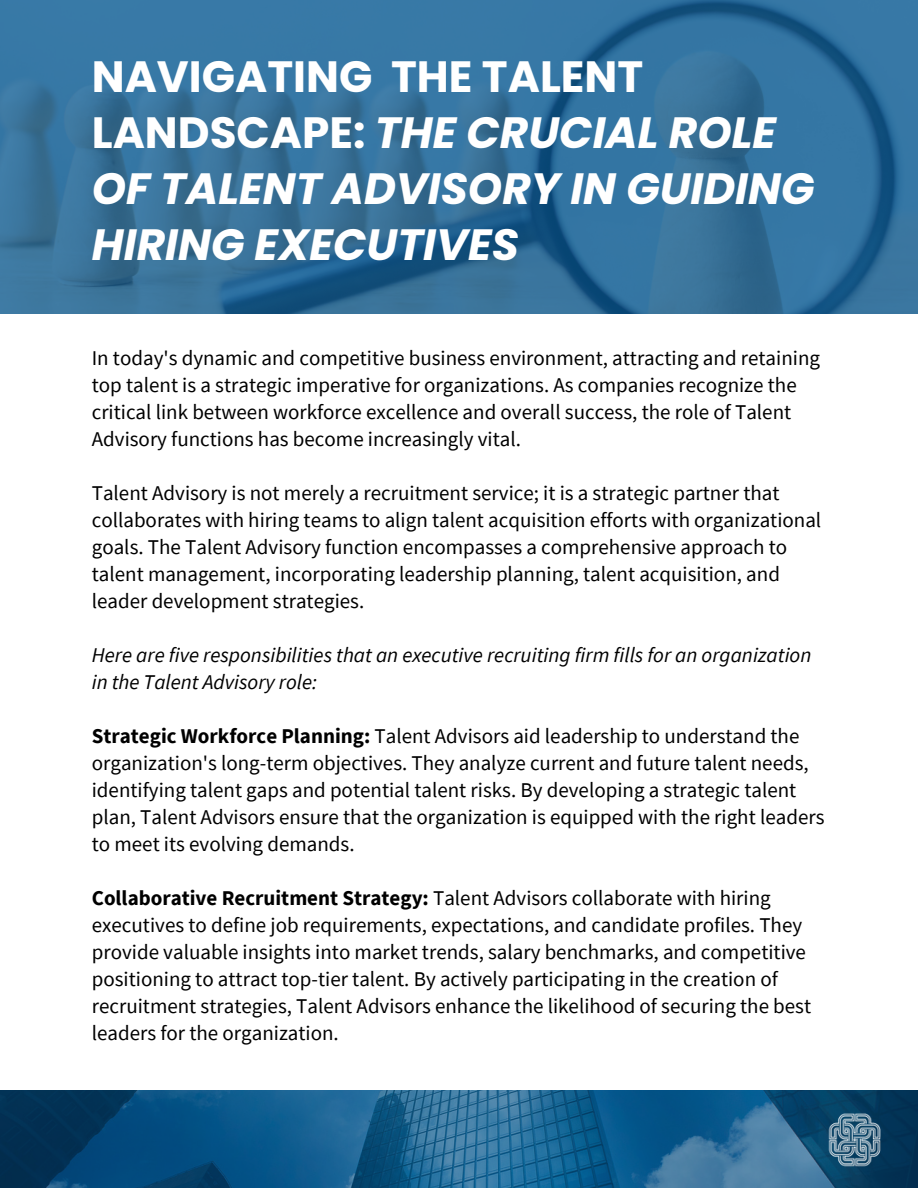
<style>
.page{position:relative;width:918px;height:1188px;background:#fff}
.page>*{position:absolute;margin:0;border:0;box-sizing:border-box;transform-origin:0 0}
.t1{font:italic 700 43.8px/56.2px "Poppins";color:#fff}
.t2{font:21px/27px "Source Sans Pro";color:#000}
.t3{font:italic 21px/27px "Source Sans Pro";color:#000}
.s1{font-style:normal}
.s2{font-weight:700}
</style>
<div class="page">
<svg style="left:0;top:0;width:918px;height:314px;background:#33709b"></svg>
<svg style="left:0;top:1091px;width:918px;height:97px;background:#155884"></svg>
<img style="left:826px;top:1110px;width:56px;height:59px">
<p class="t1" style="left:92px;top:48px;width:724px"><span class="s1">NAVIGATING THE TALENT<br>LANDSCAPE:</span> THE CRUCIAL ROLE<br>OF TALENT ADVISORY IN GUIDING<br>HIRING EXECUTIVES</p>
<h1 class="t2" style="left:92px;top:344px;width:730px">In today's dynamic and competitive business environment, attracting and retaining top talent is a strategic imperative for organizations. As companies recognize the critical link between workforce excellence and overall success, the role of Talent Advisory functions has become increasingly vital.</h1>
<p class="t2" style="left:92px;top:479px;width:731px">Talent Advisory is not merely a recruitment service; it is a strategic partner that collaborates with hiring teams to align talent acquisition efforts with organizational goals. The Talent Advisory function encompasses a comprehensive approach to talent management, incorporating leadership planning, talent acquisition, and leader development strategies.</p>
<p class="t3" style="left:92px;top:641px;width:721px">Here are five responsibilities that an executive recruiting firm fills for an organization in the Talent Advisory role:</p>
<p class="t2" style="left:92px;top:722px;width:734px"><span class="s2">Strategic Workforce Planning:</span> Talent Advisors aid leadership to understand the organization's long-term objectives. They analyze current and future talent needs, identifying talent gaps and potential talent risks. By developing a strategic talent plan, Talent Advisors ensure that the organization is equipped with the right leaders to meet its evolving demands.</p>
<p class="t2" style="left:92px;top:884px;width:721px"><span class="s2">Collaborative Recruitment Strategy:</span> Talent Advisors collaborate with hiring executives to define job requirements, expectations, and candidate profiles. They provide valuable insights into market trends, salary benchmarks, and competitive positioning to attract top-tier talent. By actively participating in the creation of recruitment strategies, Talent Advisors enhance the likelihood of securing the best leaders for the organization.</p>
</div>
